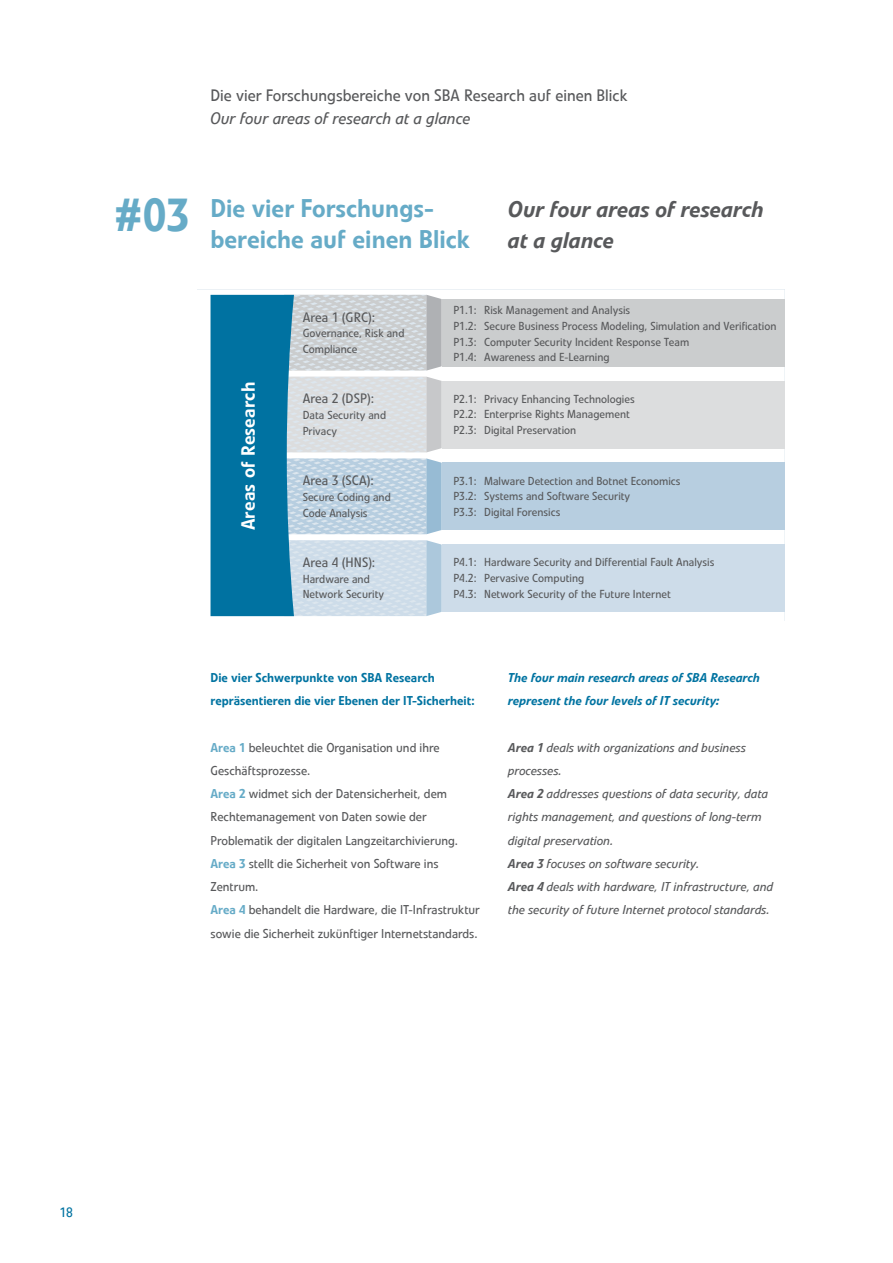
<style>
.page{position:relative;width:893px;height:1263px;background:#fff}
.page>*{position:absolute;margin:0;border:0;box-sizing:border-box;transform-origin:0 0}
.t1{font:500 46.05px "Veto Com";color:#66abc7}
.t2{font:500 25.5px/31.5px "Veto Com";color:#66abc7}
.t3{font:italic 500 22.5px/31.5px "Veto Com";color:#58595b}
.t4{font:500 19.05px "Veto Com";letter-spacing:.01em;color:#fff}
.t5{font:16.5px "Veto Com";color:#58595b}
.t6{font:italic 16.5px "Veto Com";color:#58595b}
.t7{font:13.5px "Veto Com";letter-spacing:.005em;color:#58595b}
.t8{font:13.5px "Veto Com";color:#0073a1}
.t9{font:12.75px/23.2px "Veto Com";color:#58595b}
.t10{font:italic 12.75px/23.2px "Veto Com";color:#58595b}
.t11{font:500 12.75px/23.2px "Veto Com";color:#0073a1}
.t12{font:italic 500 12.75px/23.2px "Veto Com";color:#0073a1}
.t13{font:11.55px/15.6px "Veto Com";color:#58595b}
.s1{font-weight:500;color:#66abc7}
.s2{font-weight:500}
</style>
<div class="page">
<svg style="left:509px;top:366px;width:275px;height:179px"></svg>
<div style="left:442px;top:299px;width:342px;height:67px;background:#cbcdce"></div>
<div style="left:442px;top:381px;width:342px;height:67px;background:#dcddde"></div>
<div style="left:442px;top:463px;width:342px;height:67px;background:#b7cee0"></div>
<div style="left:442px;top:545px;width:342px;height:67px;background:#cddce9"></div>
<svg style="left:210px;top:294px;width:299px;height:323px"></svg>
<h3 class="t5" style="left:210px;top:85px;width:419px">Die vier Forschungsbereiche von SBA Research auf einen Blick</h3>
<h3 class="t6" style="left:210px;top:108px;width:262px">Our four areas of research at a glance</h3>
<h1 class="t1" style="left:117px;top:187px;width:74px">#03</h1>
<h3 class="t3" style="left:508px;top:194px;width:258px">Our four areas of research at a glance</h3>
<h2 class="t2" style="left:210px;top:192px;width:261px">Die vier Forschungs&shy;bereiche auf einen Blick</h2>
<h3 class="t4" style="left:237px;top:530px;width:150px;rotate:-90deg">Areas of Research</h3>
<p class="t7" style="left:303px;top:309px;width:74px">Area 1 (GRC):</p>
<p class="t13" style="left:303px;top:326px;width:103px">Governance, Risk and<br>Compliance</p>
<p class="t7" style="left:303px;top:391px;width:73px">Area 2 (DSP):</p>
<p class="t13" style="left:303px;top:407px;width:85px">Data Security and<br>Privacy</p>
<p class="t7" style="left:303px;top:473px;width:73px">Area 3 (SCA):</p>
<p class="t13" style="left:303px;top:489px;width:90px">Secure Coding and<br>Code Analysis</p>
<p class="t7" style="left:303px;top:554px;width:74px">Area 4 (HNS):</p>
<p class="t13" style="left:303px;top:571px;width:83px">Hardware and<br>Network Security</p>
<p class="t13" style="left:453px;top:303px;width:325px">P1.1: Risk Management and Analysis<br>P1.2: Secure Business Process Modeling, Simulation and Verification P1.3: Computer Security Incident Response Team<br>P1.4: Awareness and E-Learning</p>
<p class="t13" style="left:453px;top:391px;width:183px">P2.1: Privacy Enhancing Technologies<br>P2.2: Enterprise Rights Management<br>P2.3: Digital Preservation</p>
<p class="t13" style="left:453px;top:473px;width:229px">P3.1: Malware Detection and Botnet Economics<br>P3.2: Systems and Software Security<br>P3.3: Digital Forensics</p>
<p class="t13" style="left:453px;top:555px;width:263px">P4.1: Hardware Security and Differential Fault Analysis<br>P4.2: Pervasive Computing<br>P4.3: Network Security of the Future Internet</p>
<p class="t11" style="left:210px;top:666px;width:266px">Die vier Schwerpunkte von SBA Research repräsentieren die vier Ebenen der IT-Sicherheit:</p>
<p class="t9" style="left:210px;top:736px;width:271px"><span class="s1">Area 1</span> beleuchtet die Organisation und ihre Geschäftsprozesse.<br><span class="s1">Area 2</span> widmet sich der Datensicherheit, dem Rechtemanagement von Daten sowie der Problematik der digitalen Langzeitarchivierung.<br><span class="s1">Area 3</span> stellt die Sicherheit von Software ins Zentrum.<br><span class="s1">Area 4</span> behandelt die Hardware, die IT-Infrastruktur sowie die Sicherheit zukünftiger Internetstandards.</p>
<p class="t12" style="left:508px;top:666px;width:254px">The four main research areas of SBA Research represent the four levels of IT security:</p>
<p class="t10" style="left:508px;top:736px;width:267px"><span class="s2">Area 1</span> deals with organizations and business processes.<br><span class="s2">Area 2</span> addresses questions of data security, data rights management, and questions of long-term digital preservation.<br><span class="s2">Area 3</span> focuses on software security.<br><span class="s2">Area 4</span> deals with hardware, IT infrastructure, and the security of future Internet protocol standards.</p>
<p class="t8" style="left:60px;top:1204px;width:15px">18</p>
</div>
